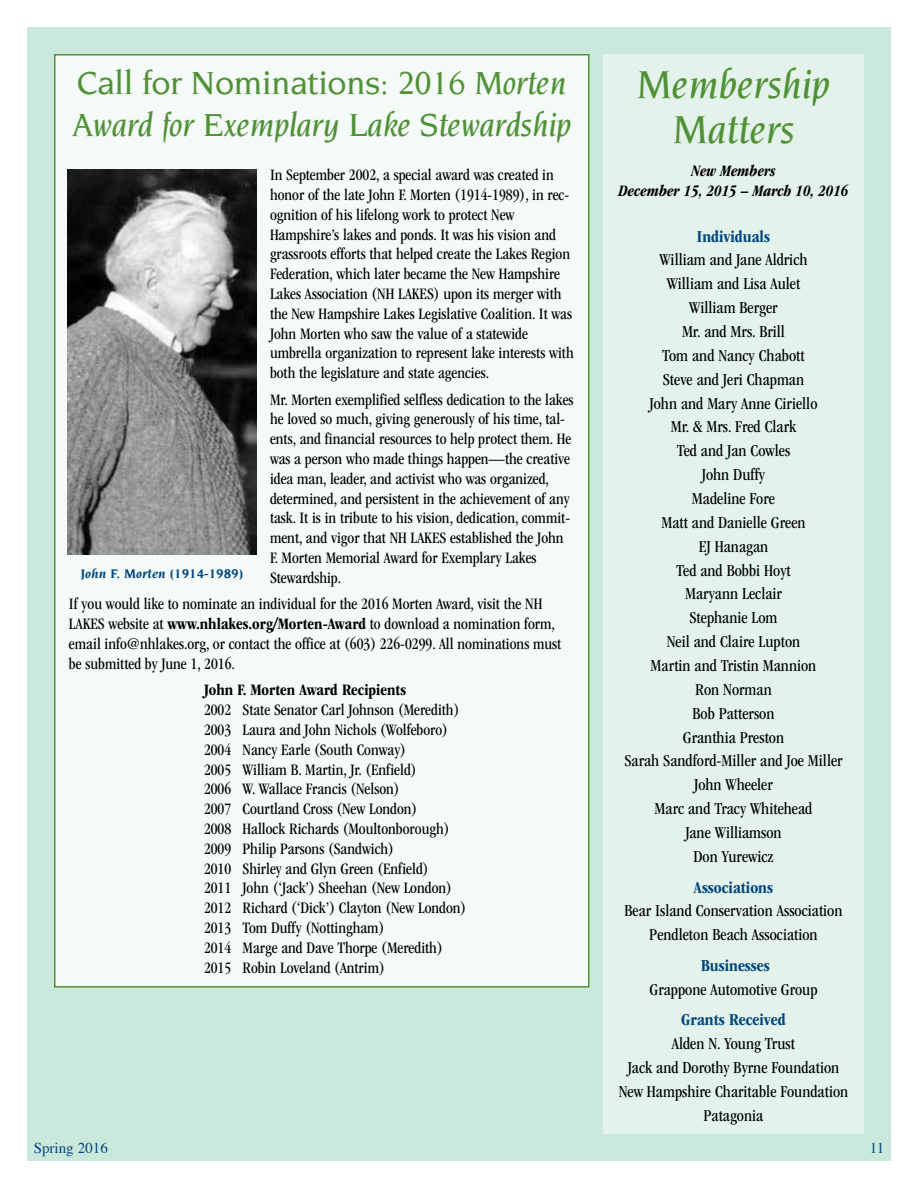
<style>
.page{position:relative;width:918px;height:1188px;background:#fff}
.page>*{position:absolute;margin:0;border:0;box-sizing:border-box;transform-origin:0 0}
.t1{font:italic 500 42px/45px "Novarese Std";color:#519136;text-align:center}
.t2{font:italic 500 34.5px/41.4px "Novarese Std";letter-spacing:-.01em;color:#519136}
.t3{font:condensed 17.25px/23.9px "ITC Garamond Std";color:#000;text-align:center}
.t4{font:700 condensed 17.25px "ITC Garamond Std";color:#00467e}
.t5{font:condensed 16.5px/19.8px "ITC Garamond Std";color:#000}
.t6{font:italic 700 condensed 16.5px/19.8px "ITC Garamond Std";color:#000;text-align:center;scale:.95 1}
.t7{font:700 condensed 16.5px "ITC Garamond Std";color:#000}
.t8{font:15px "Times";color:#00467e}
.t9{font:italic 700 13.5px "Novarese Std";color:#00467e}
.s1{font-style:normal}
.s2{font-weight:700}
</style>
<div class="page">
<div style="left:27px;top:27px;width:864px;height:1134px;background:#cbe8dc"></div>
<div style="left:603px;top:54px;width:261px;height:1080px;background:#e3f3eb"></div>
<div style="left:55px;top:55px;width:534px;height:932px;background:#f4faf7"></div>
<img style="left:68px;top:170px;width:188px;height:384px">
<h2 class="t2" style="left:72px;top:62px;width:501px"><span class="s1">Call for Nominations:</span> 2016 Morten<br>Award for Exemplary Lake Stewardship</h2>
<p class="t5" style="left:270px;top:165px;width:305px">In September 2002, a special award was created in honor of the late John F. Morten (1914-1989), in rec&shy;ognition of his lifelong work to protect New Hampshire’s lakes and ponds. It was his vision and grassroots efforts that helped create the Lakes Region Federation, which later became the New Hampshire Lakes Association (NH LAKES) upon its merger with the New Hampshire Lakes Legislative Coalition. It was John Morten who saw the value of a statewide umbrella organization to represent lake interests with both the legislature and state agencies.</p>
<p class="t5" style="left:270px;top:390px;width:305px">Mr. Morten exemplified selfless dedication to the lakes he loved so much, giving generously of his time, tal&shy;ents, and financial resources to help protect them. He was a person who made things happen—the creative idea man, leader, and activist who was organized, determined, and persistent in the achievement of any task. It is in tribute to his vision, dedication, commit&shy;ment, and vigor that NH LAKES established the John F. Morten Memorial Award for Exemplary Lakes Stewardship.</p>
<p class="t5" style="left:69px;top:594px;width:494px">If you would like to nominate an individual for the 2016 Morten Award, visit the NH LAKES website at <span class="s2">www.nhlakes.org/Morten-Award</span> to download a nomination form, email info@nhlakes.org, or contact the office at (603) 226-0299. All nominations must be submitted by June 1, 2016.</p>
<p class="t7" style="left:204px;top:681px;width:204px">John F. Morten Award Recipients</p>
<p class="t5" style="left:204px;top:700px;width:264px">2002 State Senator Carl Johnson (Meredith)<br>2003 Laura and John Nichols (Wolfeboro)<br>2004 Nancy Earle (South Conway)<br>2005 William B. Martin, Jr. (Enfield)<br>2006 W. Wallace Francis (Nelson)<br>2007 Courtland Cross (New London)<br>2008 Hallock Richards (Moultonborough)<br>2009 Philip Parsons (Sandwich)<br>2010 Shirley and Glyn Green (Enfield)<br>2011 John (‘Jack’) Sheehan (New London)<br>2012 Richard (‘Dick’) Clayton (New London)<br>2013 Tom Duffy (Nottingham)<br>2014 Marge and Dave Thorpe (Meredith)<br>2015 Robin Loveland (Antrim)</p>
<p class="t9" style="left:81px;top:566px;width:164px">John F. Morten (1914-1989)</p>
<h1 class="t1" style="left:637px;top:62px;width:195px">Membership<br>Matters</h1>
<p class="t6" style="left:619px;top:161px;width:243px">New Members<br>December 15, 2015 – March 10, 2016</p>
<p class="t4" style="left:697px;top:226px;width:75px">Individuals</p>
<p class="t3" style="left:624px;top:248px;width:220px">William and Jane Aldrich<br>William and Lisa Aulet<br>William Berger<br>Mr. and Mrs. Brill<br>Tom and Nancy Chabott<br>Steve and Jeri Chapman<br>John and Mary Anne Ciriello<br>Mr. &amp; Mrs. Fred Clark<br>Ted and Jan Cowles<br>John Duffy<br>Madeline Fore<br>Matt and Danielle Green<br>EJ Hanagan<br>Ted and Bobbi Hoyt<br>Maryann Leclair<br>Stephanie Lom<br>Neil and Claire Lupton<br>Martin and Tristin Mannion<br>Ron Norman<br>Bob Patterson<br>Granthia Preston<br>Sarah Sandford-Miller and Joe Miller<br>John Wheeler<br>Marc and Tracy Whitehead<br>Jane Williamson<br>Don Yurewicz</p>
<p class="t4" style="left:694px;top:877px;width:81px">Associations</p>
<p class="t3" style="left:624px;top:899px;width:220px">Bear Island Conservation Association<br>Pendleton Beach Association</p>
<p class="t4" style="left:701px;top:956px;width:70px">Businesses</p>
<p class="t3" style="left:650px;top:977px;width:169px">Grappone Automotive Group</p>
<p class="t4" style="left:681px;top:1010px;width:106px">Grants Received</p>
<p class="t3" style="left:619px;top:1032px;width:231px">Alden N. Young Trust<br>Jack and Dorothy Byrne Foundation<br>New Hampshire Charitable Foundation<br>Patagonia</p>
<p class="t8" style="left:34px;top:1134px;width:76px">Spring 2016</p>
<p class="t8" style="left:870px;top:1134px;width:16px">11</p>
</div>
